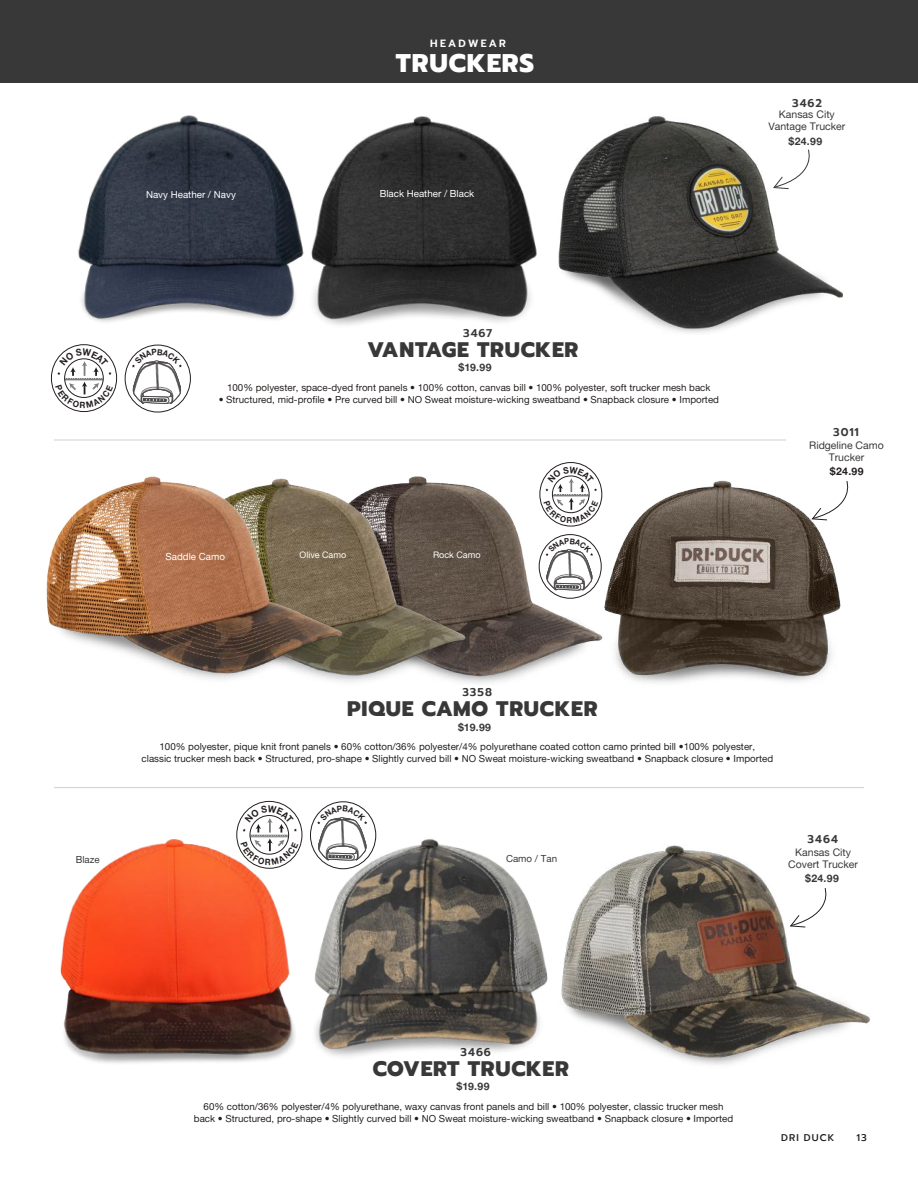
<style>
.page{position:relative;width:918px;height:1188px;background:#fff}
.page>*{position:absolute;margin:0;border:0;box-sizing:border-box;transform-origin:0 0}
.t1{font:800 25.5px "Prompt";letter-spacing:.035em;color:#fff}
.t2{font:800 21px "Prompt";letter-spacing:.035em;color:#383838}
.t3{font:600 11.25px "Prompt";letter-spacing:.09em;color:#383838}
.t4{font:10.5px/12px "Alte Haas Grotesk";color:#383838;text-align:center}
.t5{font:10.5px "Alte Haas Grotesk Bold";letter-spacing:.03em;color:#383838}
.t6{font:600 10.5px "Prompt";letter-spacing:.21em;color:#fff}
.t7{font:10.5px "Alte Haas Grotesk Bold";color:#241f1f}
.t8{font:9.75px/12px "Alte Haas Grotesk";color:#241f1f;text-align:center}
.t9{font:9.75px "Alte Haas Grotesk";color:#fff}
.t10{font:9.75px "Alte Haas Grotesk";color:#383838}
.t11{font:500 9.75px "Prompt";letter-spacing:.11em;color:#241f1f}
.t12{font:9px "Alte Haas Grotesk";color:#fff}
</style>
<div class="page">
<img style="left:60px;top:800px;width:273px;height:263px">
<img style="left:479px;top:463px;width:84px;height:220px">
<img style="left:346px;top:476px;width:133px;height:207px">
<img style="left:46px;top:476px;width:300px;height:205px">
<hr style="left:54px;top:439px;width:810px;height:2px;background:#222a2c">
<div style="left:0;top:0;width:918px;height:82px;background:#383838"></div>
<div style="left:786px;top:413px;width:92px;height:90px;background:#fff"></div>
<img style="left:563px;top:462px;width:278px;height:221px">
<svg style="left:811px;top:480px;width:38px;height:41px"></svg>
<hr style="left:54px;top:787px;width:810px;height:1px;background:#222a2c">
<img style="left:265px;top:804px;width:219px;height:258px">
<img style="left:484px;top:845px;width:386px;height:220px">
<svg style="left:789px;top:887px;width:45px;height:41px"></svg>
<img style="left:586px;top:116px;width:257px;height:217px">
<img style="left:78px;top:115px;width:181px;height:207px">
<img style="left:259px;top:116px;width:327px;height:209px">
<svg style="left:772px;top:149px;width:46px;height:41px"></svg>
<div style="left:51px;top:344px;width:66px;height:68px;border:1px solid #241f1f;border-radius:50%"></div>
<div style="left:125px;top:345px;width:66px;height:67px;border:1px solid #241f1f;border-radius:50%"></div>
<div style="left:236px;top:801px;width:66px;height:68px;border:1px solid #241f1f;border-radius:50%"></div>
<div style="left:310px;top:801px;width:66px;height:68px;border:1px solid #241f1f;border-radius:50%"></div>
<svg style="left:544px;top:466px;width:54px;height:57px"></svg>
<svg style="left:546px;top:538px;width:47px;height:52px"></svg>
<svg style="left:55px;top:349px;width:58px;height:59px"></svg>
<svg style="left:132px;top:349px;width:50px;height:55px"></svg>
<svg style="left:241px;top:805px;width:57px;height:60px"></svg>
<svg style="left:317px;top:805px;width:50px;height:55px"></svg>
<p class="t6" style="left:430px;top:35px;width:77px">HEADWEAR</p>
<h1 class="t1" style="left:396px;top:43px;width:140px">TRUCKERS</h1>
<p class="t9" style="left:146px;top:189px;width:91px">Navy Heather / Navy</p>
<p class="t9" style="left:380px;top:187px;width:96px">Black Heather / Black</p>
<p class="t3" style="left:792px;top:95px;width:31px">3462</p>
<p class="t4" style="left:768px;top:108px;width:79px">Kansas City<br>Vantage Trucker</p>
<p class="t5" style="left:789px;top:135px;width:35px">$24.99</p>
<p class="t3" style="left:463px;top:324px;width:31px">3467</p>
<h2 class="t2" style="left:368px;top:333px;width:212px">VANTAGE TRUCKER</h2>
<p class="t5" style="left:459px;top:361px;width:35px">$19.99</p>
<p class="t8" style="left:227px;top:381px;width:485px">100% polyester, space-dyed front panels • 100% cotton, canvas bill • 100% polyester, soft trucker mesh back</p>
<p class="t8" style="left:219px;top:393px;width:502px">• Structured, mid-profile • Pre curved bill • NO Sweat moisture-wicking sweatband • Snapback closure • Imported</p>
<p class="t9" style="left:166px;top:551px;width:61px">Saddle Camo</p>
<p class="t12" style="left:299px;top:550px;width:48px">Olive Camo</p>
<p class="t12" style="left:433px;top:549px;width:49px">Rock Camo</p>
<p class="t3" style="left:833px;top:424px;width:27px">3011</p>
<p class="t7" style="left:830px;top:464px;width:35px">$24.99</p>
<p class="t4" style="left:809px;top:439px;width:76px">Ridgeline Camo<br>Trucker</p>
<p class="t10" style="left:76px;top:854px;width:25px">Blaze</p>
<p class="t3" style="left:463px;top:684px;width:31px">3358</p>
<h2 class="t2" style="left:347px;top:693px;width:252px">PIQUE CAMO TRUCKER</h2>
<p class="t5" style="left:458px;top:720px;width:35px">$19.99</p>
<p class="t8" style="left:142px;top:740px;width:633px">100% polyester, pique knit front panels • 60% cotton/36% polyester/4% polyurethane coated cotton camo printed bill •100% polyester,<br>classic trucker mesh back • Structured, pro-shape • Slightly curved bill • NO Sweat moisture-wicking sweatband • Snapback closure • Imported</p>
<p class="t3" style="left:808px;top:831px;width:32px">3464</p>
<p class="t5" style="left:805px;top:871px;width:35px">$24.99</p>
<p class="t10" style="left:506px;top:853px;width:53px">Camo / Tan</p>
<p class="t4" style="left:788px;top:846px;width:71px">Kansas City<br>Covert Trucker</p>
<p class="t3" style="left:461px;top:1043px;width:32px">3466</p>
<h2 class="t2" style="left:373px;top:1052px;width:198px">COVERT TRUCKER</h2>
<p class="t5" style="left:457px;top:1080px;width:35px">$19.99</p>
<p class="t8" style="left:194px;top:1100px;width:541px">60% cotton/36% polyester/4% polyurethane, waxy canvas front panels and bill • 100% polyester, classic trucker mesh back • Structured, pro-shape • Slightly curved bill • NO Sweat moisture-wicking sweatband • Snapback closure • Imported</p>
<p class="t11" style="left:781px;top:1131px;width:55px">DRI DUCK</p>
<p class="t11" style="left:856px;top:1131px;width:12px">13</p>
</div>
